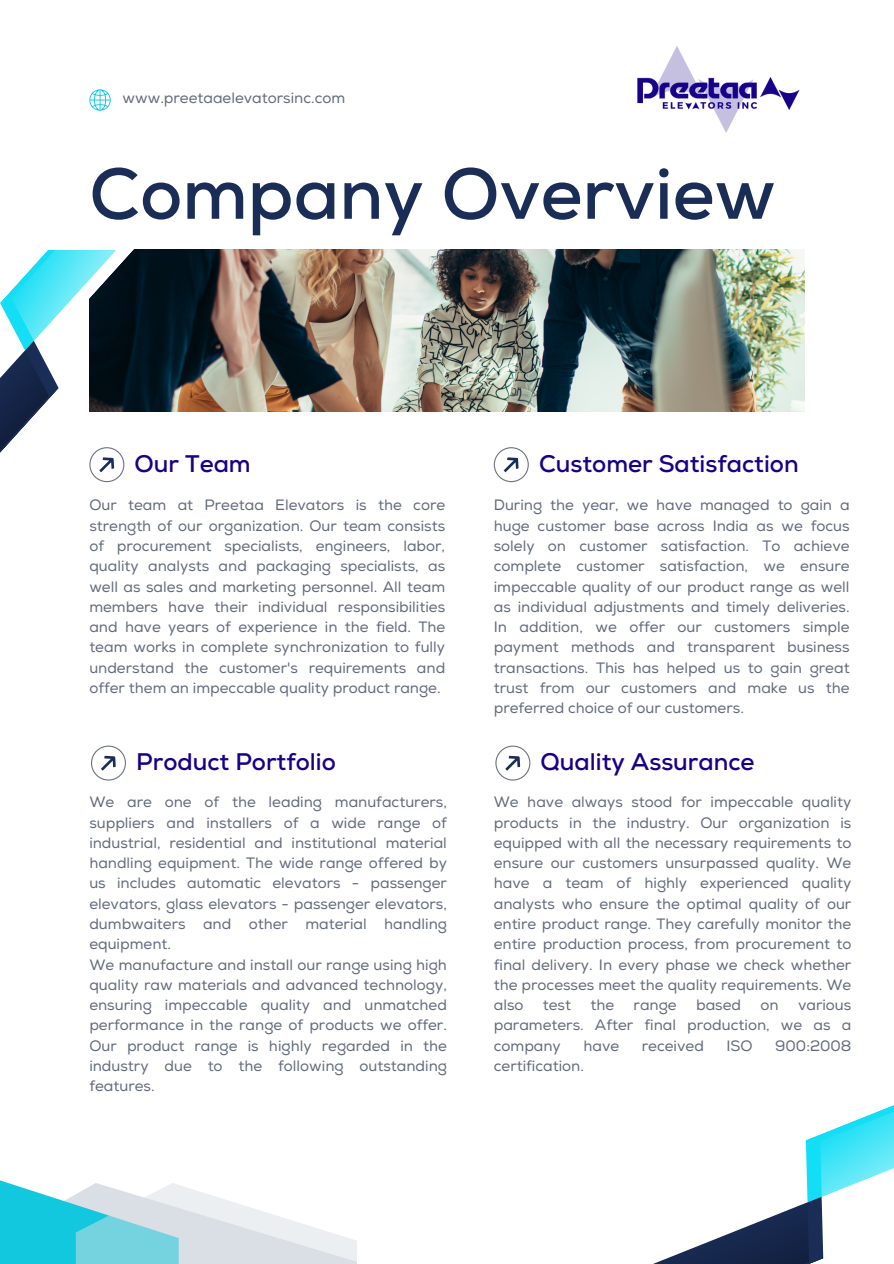
<style>
.page{position:relative;width:894px;height:1264px;background:#fff}
.page>*{position:absolute;margin:0;border:0;box-sizing:border-box;transform-origin:0 0}
.t1{font:700 72px "Nexa";color:#1a2d57}
.t2{font:700 24px "Nexa";color:#180089}
.t3{font:15px/20.2px "Nexa";color:#61697b;text-align:justify}
</style>
<div class="page">
<img style="left:177px;top:249px;width:627px;height:162px">
<svg style="left:124px;top:249px;width:53px;height:219px"></svg>
<svg style="left:0;top:250px;width:124px;height:233px"></svg>
<svg style="left:91px;top:745px;width:35px;height:35px"></svg>
<svg style="left:655px;top:1105px;width:238px;height:158px"></svg>
<svg style="left:495px;top:745px;width:35px;height:35px"></svg>
<svg style="left:493px;top:447px;width:35px;height:35px"></svg>
<img style="left:637px;top:46px;width:163px;height:87px">
<svg style="left:89px;top:89px;width:22px;height:22px"></svg>
<svg style="left:0;top:1180px;width:357px;height:83px"></svg>
<p class="t3" style="left:122px;top:89px;width:224px">www.preetaaelevatorsinc.com</p>
<p class="t1" style="left:89px;top:151px;width:687px">Company Overview</p>
<p class="t2" style="left:135px;top:449px;width:118px">Our Team</p>
<h1 class="t3" style="left:89px;top:495px;width:357px">Our team at Preetaa Elevators is the core strength of our organization. Our team consists of procurement specialists, engineers, labor, quality analysts and packaging specialists, as well as sales and marketing personnel. All team members have their individual responsibilities and have years of experience in the field. The team works in complete synchronization to fully understand the customer's requirements and offer them an impeccable quality product range.</h1>
<p class="t2" style="left:136px;top:748px;width:201px">Product Portfolio</p>
<p class="t3" style="left:89px;top:792px;width:359px">We are one of the leading manufacturers, suppliers and installers of a wide range of industrial, residential and institutional material handling equipment. The wide range offered by us includes automatic elevators - passenger elevators, glass elevators - passenger elevators, dumbwaiters and other material handling equipment.</p>
<p class="t3" style="left:89px;top:954px;width:359px">We manufacture and install our range using high quality raw materials and advanced technology, ensuring impeccable quality and unmatched performance in the range of products we offer.<br>Our product range is highly regarded in the industry due to the following outstanding features.</p>
<h2 class="t2" style="left:539px;top:449px;width:261px">Customer Satisfaction</h2>
<p class="t3" style="left:493px;top:495px;width:357px">During the year, we have managed to gain a huge customer base across India as we focus solely on customer satisfaction. To achieve complete customer satisfaction, we ensure impeccable quality of our product range as well as individual adjustments and timely deliveries.<br>In addition, we offer our customers simple payment methods and transparent business transactions. This has helped us to gain great trust from our customers and make us the preferred choice of our customers.</p>
<p class="t2" style="left:540px;top:748px;width:215px">Quality Assurance</p>
<h2 class="t3" style="left:493px;top:792px;width:359px">We have always stood for impeccable quality products in the industry. Our organization is equipped with all the necessary requirements to ensure our customers unsurpassed quality. We have a team of highly experienced quality analysts who ensure the optimal quality of our entire product range. They carefully monitor the entire production process, from procurement to final delivery. In every phase we check whether the processes meet the quality requirements. We also</h2>
<h2 class="t3" style="left:542px;top:995px;width:30px">test</h2>
<h2 class="t3" style="left:590px;top:995px;width:25px">the</h2>
<h2 class="t3" style="left:633px;top:995px;width:45px">range</h2>
<h2 class="t3" style="left:696px;top:995px;width:46px">based</h2>
<h2 class="t3" style="left:760px;top:995px;width:20px">on</h2>
<h2 class="t3" style="left:493px;top:995px;width:359px;text-indent:304px">various parameters. After final production, we as a company</h2>
<h2 class="t3" style="left:583px;top:1035px;width:37px">have</h2>
<h2 class="t3" style="left:641px;top:1035px;width:64px">received</h2>
<h2 class="t3" style="left:726px;top:1035px;width:28px">ISO</h2>
<h2 class="t3" style="left:775px;top:1035px;width:78px">900:2008</h2>
<h2 class="t3" style="left:493px;top:1055px;width:92px">certification.</h2>
</div>
